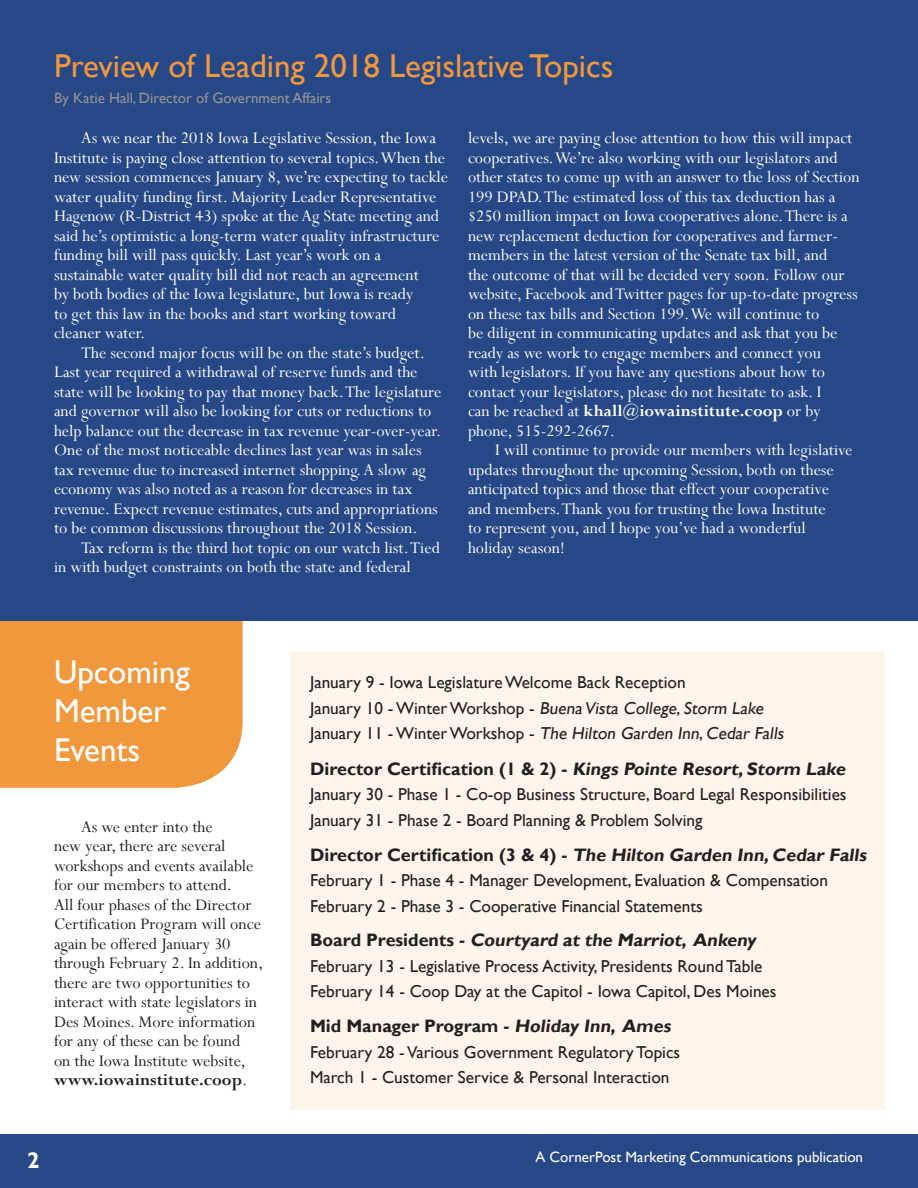
<style>
.page{position:relative;width:918px;height:1188px;background:#fff}
.page>*{position:absolute;margin:0;border:0;box-sizing:border-box;transform-origin:0 0}
.t1{font:33px "Gill Sans";color:#f1983d}
.t2{font:33px/39px "Gill Sans";color:#fff}
.t3{font:700 22.5px "Gill Sans";color:#fff}
.Paragraph_Style_1{font:18px/19.5px "Perpetua";color:#fff}
.Paragraph_Style_1-2{font:18px/19.5px "Perpetua";color:#231f20}
.t4{font:700 18px "Gill Sans";color:#231f20}
.t5{font:17.25px/25.5px "Gill Sans";color:#231f20}
.t6{font:15px "Gill Sans";color:#fff}
.t7{font:15px "Gill Sans";color:#969492}
.s1{font-weight:700}
</style>
<div class="page">
<div style="left:0;top:621px;width:243px;height:167px;background:#f1983d"></div>
<div style="left:0;top:0;width:918px;height:621px;background:#274887"></div>
<div style="left:291px;top:651px;width:594px;height:458px;background:#fdf4eb"></div>
<div style="left:0;top:1134px;width:918px;height:54px;background:#274887"></div>
<p class="t1" style="left:54px;top:47px;width:561px">Preview of Leading 2018 Legislative Topics</p>
<p class="t7" style="left:54px;top:89px;width:279px">By Katie Hall, Director of Government Affairs</p>
<p class="Paragraph_Style_1" style="left:54px;top:128px;width:396px;text-indent:27px">As we near the 2018 Iowa Legislative Session, the Iowa Institute is paying close attention to several topics. When the new session commences January 8, we’re expecting to tackle water quality funding first. Majority Leader Representative Hagenow (R-District 43) spoke at the Ag State meeting and said he’s optimistic a long-term water quality infrastructure funding bill will pass quickly. Last year’s work on a sustainable water quality bill did not reach an agreement<br>by both bodies of the Iowa legislature, but Iowa is ready<br>to get this law in the books and start working toward<br>cleaner water.</p>
<p class="Paragraph_Style_1" style="left:54px;top:343px;width:389px;text-indent:27px">The second major focus will be on the state’s budget.<br>Last year required a withdrawal of reserve funds and the state will be looking to pay that money back. The legislature and governor will also be looking for cuts or reductions to help balance out the decrease in tax revenue year-over-year.<br>One of the most noticeable declines last year was in sales tax revenue due to increased internet shopping. A slow ag economy was also noted as a reason for decreases in tax revenue. Expect revenue estimates, cuts and appropriations to be common discussions throughout the 2018 Session.</p>
<p class="Paragraph_Style_1" style="left:54px;top:538px;width:387px;text-indent:27px">Tax reform is the third hot topic on our watch list. Tied in with budget constraints on both the state and federal</p>
<p class="Paragraph_Style_1" style="left:468px;top:128px;width:393px">levels, we are paying close attention to how this will impact cooperatives. We’re also working with our legislators and other states to come up with an answer to the loss of Section 199 DPAD. The estimated loss of this tax deduction has a $250 million impact on Iowa cooperatives alone. There is a new replacement deduction for cooperatives and farmer&shy;members in the latest version of the Senate tax bill, and<br>the outcome of that will be decided very soon. Follow our website, Facebook and Twitter pages for up-to-date progress on these tax bills and Section 199. We will continue to<br>be diligent in communicating updates and ask that you be ready as we work to engage members and connect you<br>with legislators. If you have any questions about how to contact your legislators, please do not hesitate to ask. I<br>can be reached at <span class="s1">khall@iowainstitute.coop</span> or by phone, 515-292-2667.</p>
<p class="Paragraph_Style_1" style="left:468px;top:440px;width:386px;text-indent:27px">I will continue to provide our members with legislative updates throughout the upcoming Session, both on these anticipated topics and those that effect your cooperative and members. Thank you for trusting the Iowa Institute<br>to represent you, and I hope you’ve had a wonderful holiday season!</p>
<p class="t2" style="left:54px;top:653px;width:137px">Upcoming<br>Member<br>Events</p>
<p class="Paragraph_Style_1-2" style="left:54px;top:817px;width:211px;text-indent:27px">As we enter into the<br>new year, there are several workshops and events available for our members to attend.<br>All four phases of the Director<br>Certification Program will once again be offered January 30 through February 2. In addition, there are two opportunities to interact with state legislators in<br>Des Moines. More information for any of these can be found<br>on the Iowa Institute website, <span class="s1">www.iowainstitute.coop</span>.</p>
<p class="t5" style="left:310px;top:670px;width:478px">January 9 - Iowa Legislature Welcome Back Reception<br>January 10 - Winter Workshop - Buena Vista College,Storm Lake<br>J a n u a ry 1 1 - Wi nte r Wo rks h o p - The Hilton Garden Inn,Cedar Falls</p>
<p class="t4" style="left:310px;top:758px;width:540px">D i re cto r C e rt i fi c at i o n ( 1 &amp; 2 ) - Kings Pointe Resort,Storm Lake</p>
<p class="t5" style="left:310px;top:782px;width:538px">January 30 - Phase 1 - Co-op Business Structure, Board Legal Responsibilities<br>January 31 - Phase 2 - Board Planning &amp; Problem Solving</p>
<p class="t4" style="left:310px;top:844px;width:561px">D i re cto r C e rt i fi c at i o n ( 3 &amp; 4) - The Hilton Garden Inn,Cedar Falls</p>
<p class="t5" style="left:310px;top:868px;width:520px">February 1 - Phase 4 - Manager Development, Evaluation &amp; Compensation<br>February 2 - Phase 3 - Cooperative Financial Statements</p>
<p class="t4" style="left:310px;top:930px;width:451px">B o a rd P re s i d e n t s - Courtyard at the Marriot, Ankeny</p>
<p class="t5" style="left:310px;top:954px;width:468px">February 13 - Legislative Process Activity, Presidents Round Table<br>February 14 - Coop Day at the Capitol - Iowa Capitol, Des Moines</p>
<p class="t4" style="left:310px;top:1016px;width:365px">Mid Manager Program - Holiday Inn, Ames</p>
<p class="t5" style="left:310px;top:1040px;width:372px">February 28 - Various Government Regulatory Topics<br>March 1 - Customer Service &amp; Personal Interaction</p>
<p class="t3" style="left:27px;top:1146px;width:14px">2</p>
<p class="t6" style="left:535px;top:1149px;width:329px">A CornerPost Marketing Communications publication</p>
</div>
